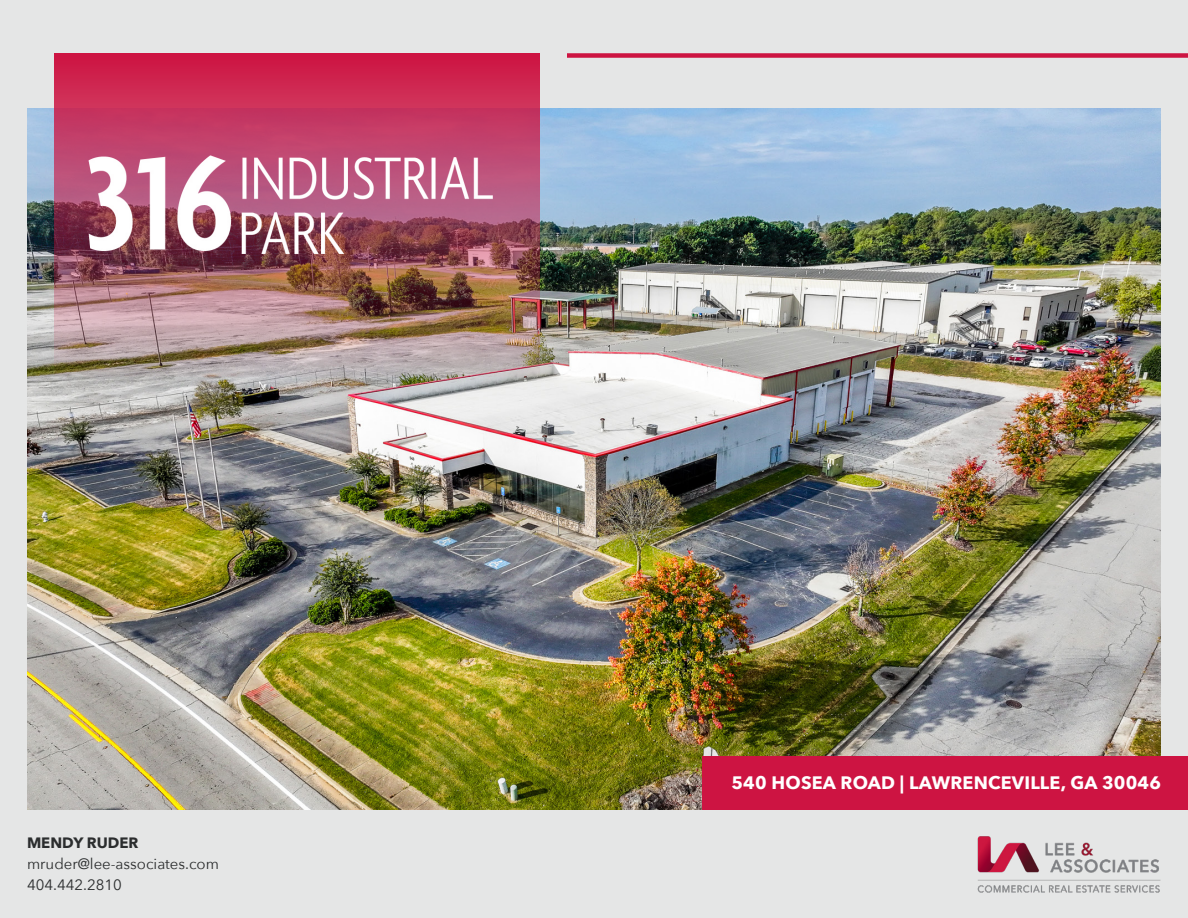
<style>
.page{position:relative;width:1188px;height:918px;background:#e5e6e6}
.page>*{position:absolute;margin:0;border:0;box-sizing:border-box;transform-origin:0 0}
.t1{font:700 18px "Avenir Next";letter-spacing:.01em;color:#fff}
.t2{font:15px/21px "Avenir Next";color:#2b2d2e}
.t3{font:700 15px "Avenir Next";color:#2b2d2e}
</style>
<div class="page">
<img style="left:27px;top:108px;width:1134px;height:702px">
<img style="left:54px;top:53px;width:486px;height:324px">
<img style="left:977px;top:836px;width:184px;height:56px">
<div style="left:567px;top:53px;width:621px;height:5px;background:#cd1442"></div>
<img style="left:68px;top:53px;width:440px;height:384px">
<div style="left:702px;top:756px;width:486px;height:54px;background:#cd1442"></div>
<p class="t3" style="left:27px;top:830px;width:113px">MENDY RUDER</p>
<p class="t2" style="left:27px;top:853px;width:194px">mruder@lee-associates.com<br>404.442.2810</p>
<p class="t1" style="left:731px;top:767px;width:431px">540 HOSEA ROAD | LAWRENCEVILLE, GA 30046</p>
</div>
